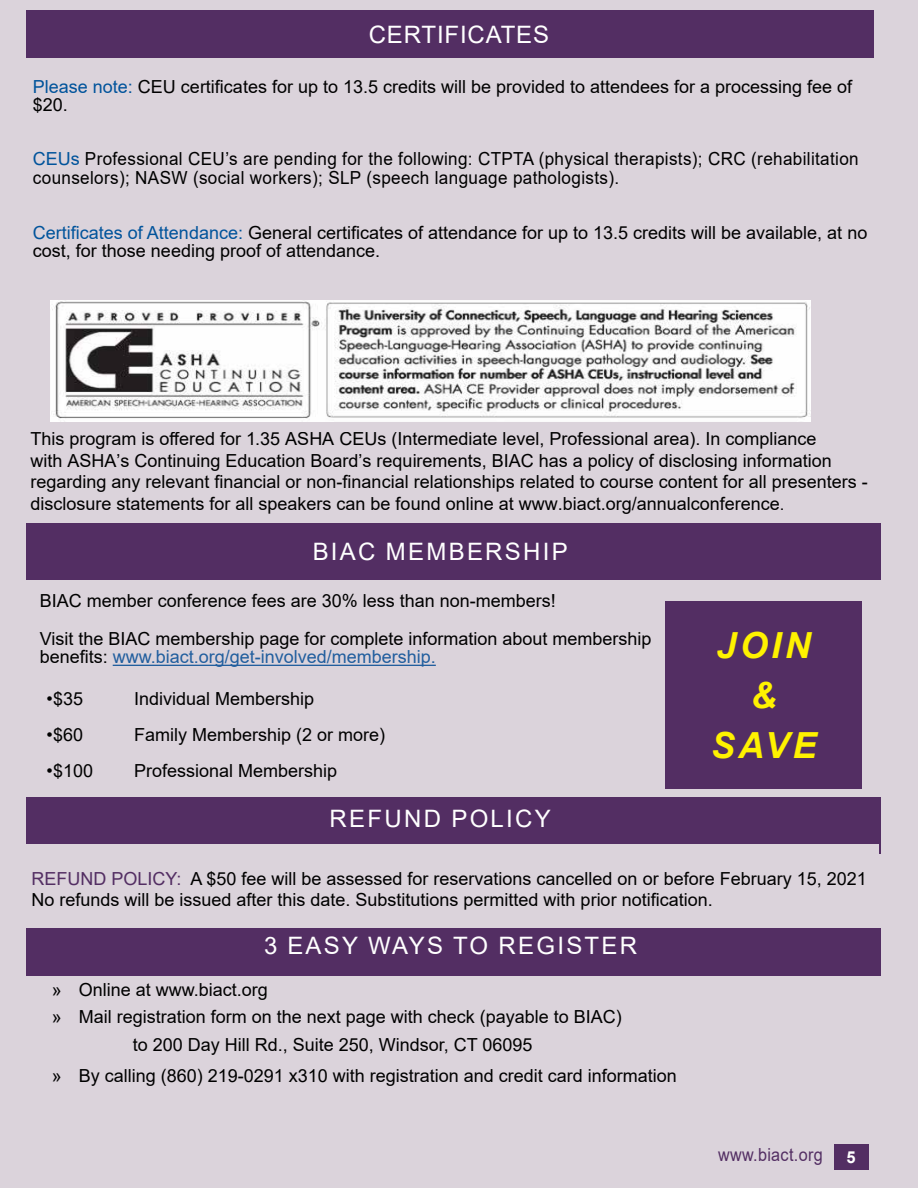
<style>
.page{position:relative;width:918px;height:1188px;background:#dbd3db}
.page>*{position:absolute;margin:0;border:0;box-sizing:border-box;transform-origin:0 0}
.t1{font:italic 700 36px/49.9px "Arial";letter-spacing:.095em;color:#fff200;text-align:center}
.t2{font:24px "Arial";letter-spacing:.095em;color:#fff}
.t3{font:24px "Arial";letter-spacing:.035em;color:#fff}
.t4{font:18px/21.6px "Arial";color:#000}
.t5{font:18px/18.8px "Arial";letter-spacing:.02em;color:#000;scale:.95 1}
.t6{font:18px "Arial";color:#215e9e}
.t7{font:18px "Arial";letter-spacing:.02em;color:#532e63;scale:.9 1}
.t8{font:700 16.5px "Arial";color:#fff}
.s1{color:#00539b}
.s2{font-size:16.5px}
.s3{color:#000}
.s4{color:#532e63}
</style>
<div class="page">
<hr style="left:113px;top:665px;width:323px;height:1px;background:#215e9e">
<div style="left:26px;top:10px;width:848px;height:48px;background:#532e63"></div>
<div style="left:26px;top:797px;width:854px;height:56px;background:#532e63"></div>
<div style="left:26px;top:523px;width:854px;height:57px;background:#532e63"></div>
<div style="left:25px;top:844px;width:854px;height:264px;background:#dbd3db"></div>
<img style="left:51px;top:300px;width:759px;height:121px">
<div style="left:26px;top:928px;width:854px;height:48px;background:#532e63"></div>
<div style="left:834px;top:1144px;width:34px;height:26px;background:#532e63"></div>
<div style="left:665px;top:601px;width:197px;height:187px;background:#532e63"></div>
<h2 class="t3" style="left:369px;top:18px;width:182px">CERTIFICATES</h2>
<p class="t4" style="left:33px;top:78px;width:821px;line-height:18px"><span class="s1">Please note:</span> CEU certificates for up to 13.5 credits will be provided to attendees for a processing fee of $20.</p>
<p class="t5" style="left:33px;top:149px;width:871px"><span class="s1">CEUs</span> Professional CEU’s are pending for the following: CTPTA (physical therapists); CRC (rehabilitation counselors); NASW (social workers); SLP (speech language pathologists).</p>
<p class="t4" style="left:33px;top:224px;width:836px;line-height:18px"><span class="s1">Certificates of Attendance:</span> General certificates of attendance for up to 13.5 credits will be available, at no cost, for those needing proof of attendance.</p>
<p class="t4" style="left:31px;top:428px;width:839px">This program is offered for 1.35 ASHA CEUs (Intermediate level, Professional area). In compliance<br>with ASHA’s Continuing Education Board’s requirements, BIAC has a policy of disclosing information regarding any relevant financial or non-financial relationships related to course content for all presenters - disclosure statements for all speakers can be found online at www.biact.org/annualconference<span class="s2">.</span></p>
<h2 class="t2" style="left:313px;top:535px;width:257px">BIAC MEMBERSHIP</h2>
<p class="t4" style="left:40px;top:582px;width:613px;line-height:37.5px">BIAC member conference fees are 30% less than non-members!<br>Visit the BIAC membership page for complete information about membership</p>
<p class="t6" style="left:40px;top:645px;width:398px"><span class="s3">benefits:</span> www.biact.org/get-involved/membership.</p>
<p class="t4" style="left:46px;top:687px;width:38px">•$35</p>
<p class="t4" style="left:134px;top:687px;width:182px">Individual Membership</p>
<p class="t4" style="left:46px;top:723px;width:38px">•$60</p>
<p class="t4" style="left:134px;top:723px;width:253px">Family Membership (2 or more)</p>
<p class="t4" style="left:46px;top:759px;width:48px">•$100</p>
<p class="t4" style="left:134px;top:759px;width:205px">Professional Membership</p>
<h2 class="t2" style="left:330px;top:802px;width:223px">REFUND POLICY</h2>
<h1 class="t1" style="left:711px;top:621px;width:107px">JOIN &amp;<br>SAVE</h1>
<p class="t4" style="left:31px;top:868px;width:837px;line-height:21px"><span class="s4">REFUND POLICY:</span> A $50 fee will be assessed for reservations cancelled on or before February 15, 2021<br>No refunds will be issued after this date. Substitutions permitted with prior notification.</p>
<h2 class="t2" style="left:264px;top:929px;width:375px">3 EASY WAYS TO REGISTER</h2>
<p class="t4" style="left:52px;top:978px;width:218px">» Online at www.biact.org</p>
<p class="t4" style="left:52px;top:1006px;width:572px">» Mail registration form on the next page with check (payable to BIAC)</p>
<p class="t4" style="left:133px;top:1034px;width:401px">to 200 Day Hill Rd., Suite 250, Windsor, CT 06095</p>
<p class="t4" style="left:52px;top:1065px;width:627px">» By calling (860) 219-0291 x310 with registration and credit card information</p>
<p class="t7" style="left:718px;top:1143px;width:118px">www.biact.org</p>
<p class="t8" style="left:846px;top:1145px;width:11px">5</p>
</div>
